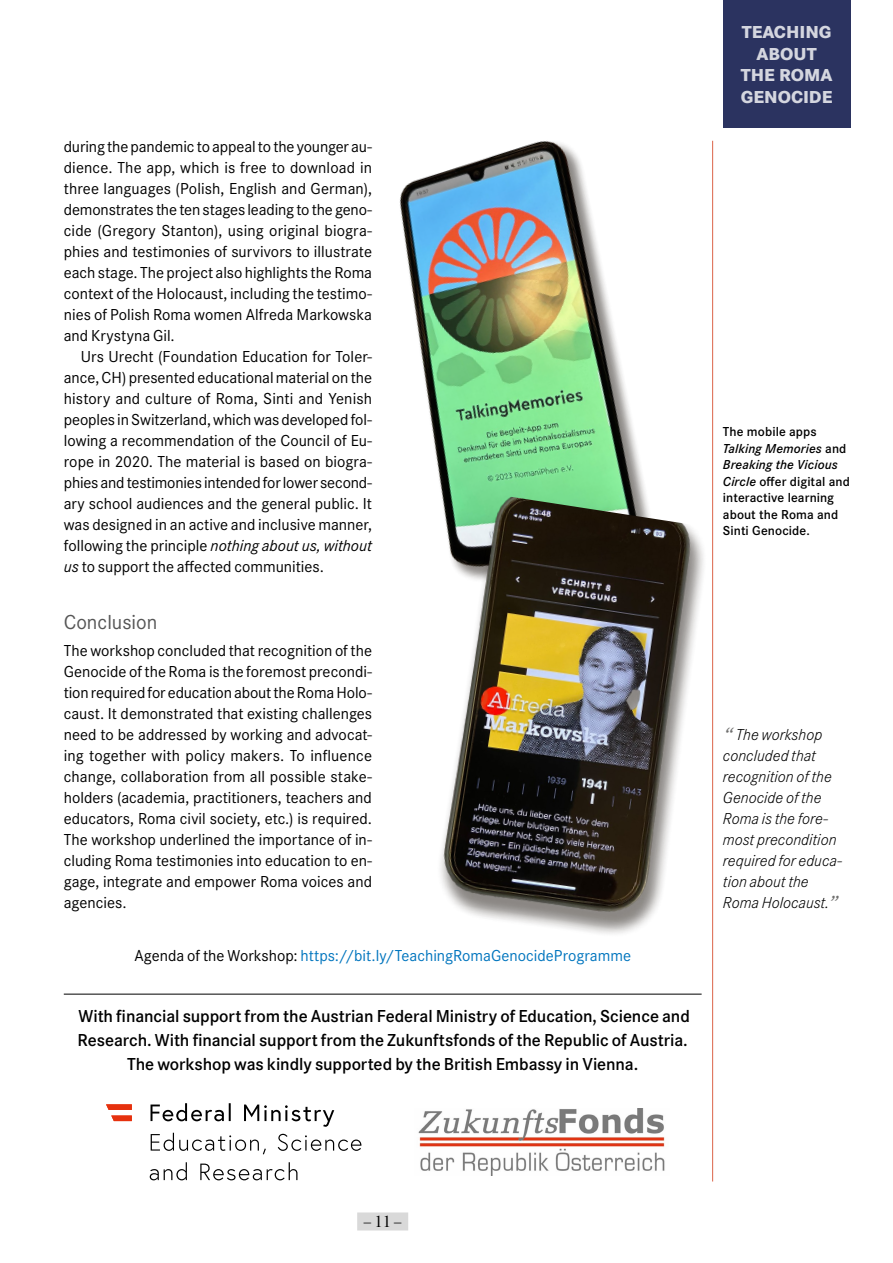
<style>
.page{position:relative;width:893px;height:1263px;background:#fff}
.page>*{position:absolute;margin:0;border:0;box-sizing:border-box;transform-origin:0 0}
.t1{font:21px "Corporate S";color:#565656}
.t2{font:600 18px/24px "Corporate S";letter-spacing:-.005em;color:#000;text-align:center}
.t3{font:800 18px/21.6px "Corporate S";color:#fff;text-align:center}
.t4{font:18px "Minion Pro Disp";color:#000}
.t5{font:16.5px/21px "Corporate S";color:#000;text-align:justify}
.t6{font:italic 300 16.5px/21px "Corporate S";color:#000}
.t7{font:16.5px "Corporate S";color:#0075be}
.t8{font:600 13.5px/16.5px "Corporate S";letter-spacing:.005em;color:#000}
.s1{font-style:italic}
.s2{color:#000}
.s3{font-size:24px;color:#6f6f6e}
</style>
<div class="page">
<div style="left:357px;top:1212px;width:51px;height:18px;background:#d9d9d9"></div>
<svg style="left:150px;top:1162px;width:147px;height:18px"></svg>
<svg style="left:151px;top:1133px;width:210px;height:21px"></svg>
<svg style="left:151px;top:1103px;width:183px;height:24px"></svg>
<svg style="left:106px;top:1104px;width:26px;height:17px"></svg>
<div style="left:723px;top:0;width:127px;height:128px;background:#2b3360"></div>
<hr style="left:712px;top:141px;width:1px;height:1040px;background:#db6348">
<img style="left:399px;top:140px;width:315px;height:344px">
<img style="left:440px;top:484px;width:274px;height:475px">
<hr style="left:64px;top:994px;width:638px;height:1px;background:#000">
<img style="left:418px;top:1108px;width:247px;height:67px">
<p class="t5" style="left:64px;top:136px;width:310px">during the pandemic to appeal to the younger au&shy;dience. The app, which is free to download in three languages (Polish, English and German), demonstrates the ten stages leading to the geno&shy;cide (Gregory Stanton), using original biogra&shy;phies and testimonies of survivors to illustrate each stage. The project also highlights the Roma context of the Holocaust, including the testimo&shy;nies of Polish Roma women Alfreda Markowska and Krystyna Gil.</p>
<p class="t5" style="left:64px;top:346px;width:310px;text-indent:17px">Urs Urecht (Foundation Education for Toler&shy;ance, CH) presented educational material on the history and culture of Roma, Sinti and Yenish peoples in Switzerland, which was developed fol&shy;lowing a recommendation of the Council of Eu&shy;rope in 2020. The material is based on biogra&shy;phies and testimonies intended for lower second&shy;ary school audiences and the general public. It was designed in an active and inclusive manner, following the principle <span class="s1">nothing about us, without us</span> to support the affected communities.</p>
<p class="t1" style="left:64px;top:610px;width:95px">Conclusion</p>
<p class="t5" style="left:64px;top:640px;width:310px">The workshop concluded that recognition of the Genocide of the Roma is the foremost precondi&shy;tion required for education about the Roma Holo&shy;caust. It demonstrated that existing challenges need to be addressed by working and advocat&shy;ing together with policy makers. To influence change, collaboration from all possible stake&shy;holders (academia, practitioners, teachers and educators, Roma civil society, etc.) is required.<br>The workshop underlined the importance of in&shy;cluding Roma testimonies into education to en&shy;gage, integrate and empower Roma voices and agencies.</p>
<p class="t7" style="left:134px;top:946px;width:498px"><span class="s2">Agenda of the Workshop:</span> https://bit.ly/TeachingRomaGenocideProgramme</p>
<p class="t2" style="left:78px;top:1005px;width:614px">With financial support from the Austrian Federal Ministry of Education, Science and<br>Research. With financial support from the Zukunftsfonds of the Republic of Austria.<br>The workshop was kindly supported by the British Embassy in Vienna.</p>
<p class="t3" style="left:741px;top:22px;width:93px">TEACHING<br>ABOUT<br>THE ROMA<br>GENOCIDE</p>
<p class="t8" style="left:723px;top:424px;width:129px">The mobile apps<br><span class="s1">Talking Memories</span> and<br><span class="s1">Breaking the Vicious<br>Circle</span> offer digital and interactive learning about the Roma and<br>Sinti Genocide.</p>
<p class="t6" style="left:723px;top:724px;width:121px"><span class="s3">“</span> The workshop concluded that recognition of the<br>Genocide of the<br>Roma is the fore&shy;most precondition required for educa&shy;tion about the<br>Roma Holocaust.<span class="s3">”</span></p>
<p class="t4" style="left:363px;top:1211px;width:41px">–11–</p>
</div>
